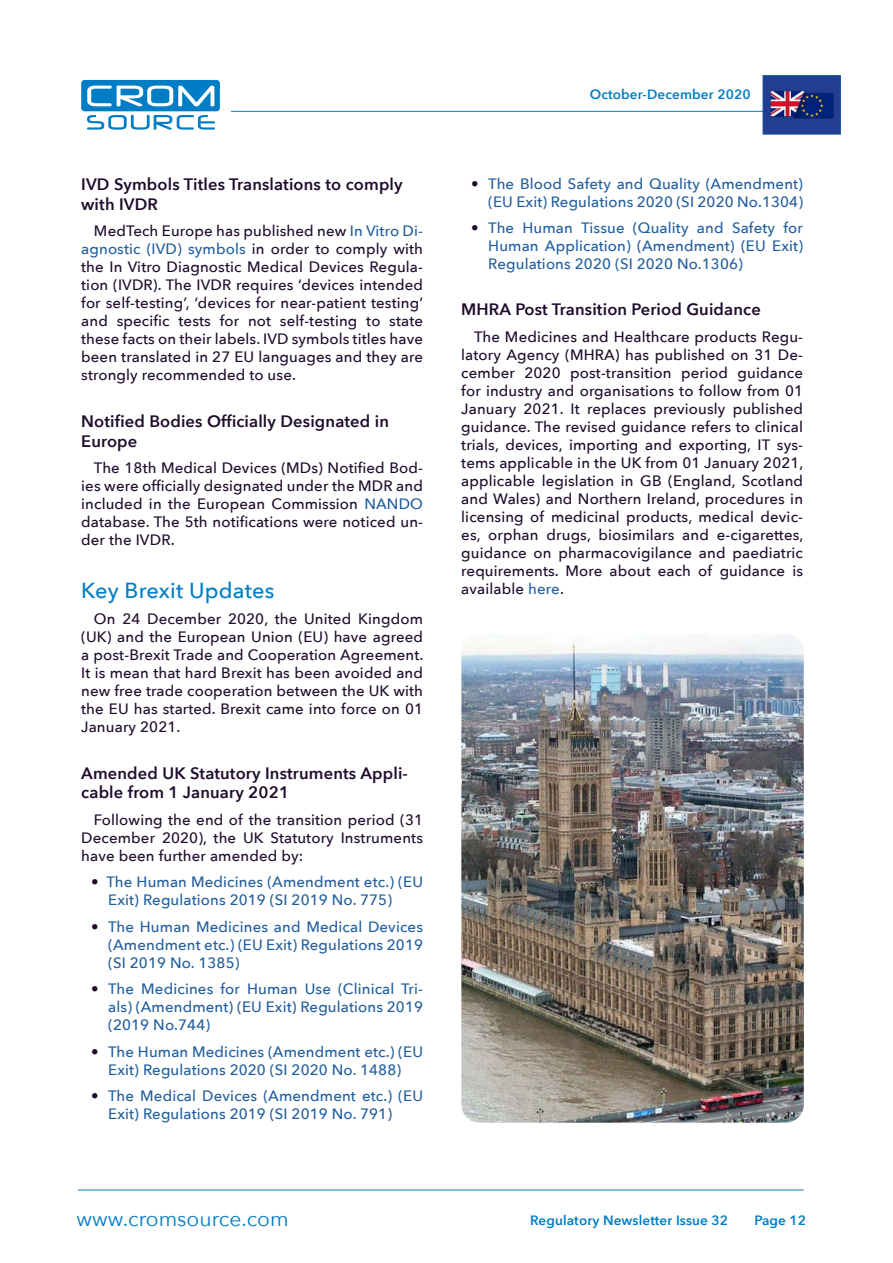
<style>
.page{position:relative;width:893px;height:1263px;background:#fff}
.page>*{position:absolute;margin:0;border:0;box-sizing:border-box;transform-origin:0 0}
.t1{font:500 21.75px "Avenir Next";letter-spacing:.01em;color:#007dc5}
.t2{font:21px "Avenir Next";color:#007dc5}
.t3{font:600 16.5px/19.8px "Avenir Next";letter-spacing:.01em;color:#1f0c2c}
.t4{font:500 15px/18px "Avenir Next";letter-spacing:.01em;color:#1f0c2c}
.t5{font:500 15px/26.5px "Avenir Next";letter-spacing:.01em;color:#215e9e}
.t6{font:600 13.5px "Avenir Next";letter-spacing:.01em;color:#007dc5}
.s1{color:#1f0c2c}
.s2{color:#215e9e}
</style>
<div class="page">
<hr style="left:231px;top:111px;width:573px;height:1px;background:#007dc5">
<div style="left:81px;top:80px;width:139px;height:31px;background:#007dc5;border-radius:3px"></div>
<svg style="left:87px;top:86px;width:127px;height:20px"></svg>
<svg style="left:87px;top:115px;width:128px;height:19px"></svg>
<div style="left:763px;top:75px;width:78px;height:60px;background:#233d90;border:2px solid #174b9b"></div>
<hr style="left:78px;top:1189px;width:726px;height:1px;background:#007dc5">
<img style="left:461px;top:635px;width:343px;height:488px">
<img style="left:770px;top:91px;width:63px;height:28px">
<p class="t3" style="left:81px;top:174px;width:323px">IVD Symbols Titles Translations to comply with IVDR</p>
<p class="t5" style="left:81px;top:235px;width:343px">agnostic (IVD) symbols <span class="s1">in order to comply with</span></p>
<p class="t4" style="left:94px;top:222px;width:331px">MedTech Europe has published new <span class="s2">In Vitro Di-</span></p>
<p class="t4" style="left:81px;top:276px;width:343px">tion (IVDR .) The IVDR requires ‘devices intended</p>
<p class="t4" style="left:81px;top:258px;width:343px">the In Vitro Diagnostic Medical Devices Regula-</p>
<p class="t4" style="left:81px;top:294px;width:343px;text-align:right">for self-testing ‘, ’ devices for near-patient testing‘ state</p>
<p class="t4" style="left:117px;top:312px;width:54px">specific</p>
<p class="t4" style="left:220px;top:312px;width:21px">for</p>
<p class="t4" style="left:280px;top:312px;width:79px">self-testing</p>
<p class="t4" style="left:81px;top:312px;width:343px">and<br>these facts on their labels. IVD symbols titles have been translated in 27 EU languages and they are strongly recommended to use.</p>
<p class="t3" style="left:81px;top:411px;width:309px">Notified Bodies Officially Designated in<br>Europe</p>
<p class="t4" style="left:81px;top:476px;width:343px">ies were officially designated under the MDR and</p>
<p class="t4" style="left:178px;top:312px;width:34px">tests</p>
<p class="t4" style="left:248px;top:312px;width:25px">not</p>
<p class="t4" style="left:366px;top:312px;width:16px">to</p>
<p class="t4" style="left:94px;top:458px;width:331px">The 18th Medical Devices (MDs) Notified Bod-</p>
<p class="t4" style="left:81px;top:494px;width:343px">included in the European Commission <span class="s2">NANDO</span></p>
<p class="t4" style="left:81px;top:530px;width:95px">der the IVDR.</p>
<p class="t4" style="left:81px;top:512px;width:343px">database. The 5th notifications were noticed un-</p>
<h1 class="t1" style="left:81px;top:572px;width:195px">Key Brexit Updates</h1>
<p class="t4" style="left:147px;top:609px;width:75px">December</p>
<p class="t4" style="left:228px;top:609px;width:71px">2020, the</p>
<p class="t4" style="left:304px;top:609px;width:49px">United</p>
<p class="t4" style="left:358px;top:609px;width:66px">Kingdom</p>
<p class="t4" style="left:81px;top:609px;width:344px;text-indent:13px">On<br>(UK) and the European Union (EU) have agreed a post-Brexit Trade and Cooperation Agreement.<br>It is mean that hard Brexit has been avoided and new free trade cooperation between the UK with the EU has started. Brexit came into force on 01<br>January 2021.</p>
<p class="t4" style="left:122px;top:609px;width:19px">24</p>
<p class="t3" style="left:81px;top:762px;width:328px">Amended UK Statutory Instruments Appli-</p>
<p class="t4" style="left:94px;top:810px;width:331px;text-align:right">Following the end of the transition period )31<br>Instruments</p>
<p class="t3" style="left:81px;top:782px;width:209px">cable from 1 January 2021</p>
<p class="t4" style="left:81px;top:828px;width:224px">December<br>have been further amended by:</p>
<p class="t5" style="left:106px;top:868px;width:318px">The Human Medicines (Amendment etc.) (EU</p>
<p class="t4" style="left:162px;top:828px;width:76px">2020 ,) the</p>
<p class="t4" style="left:243px;top:828px;width:92px">UK Statutory</p>
<p class="t4" style="left:91px;top:873px;width:9px">•</p>
<p class="t4" style="left:91px;top:917px;width:9px">•</p>
<p class="t4" style="left:91px;top:980px;width:9px">•</p>
<p class="t4" style="left:91px;top:1042px;width:9px">•</p>
<p class="t4" style="left:91px;top:1087px;width:9px">•</p>
<p class="t5" style="left:108px;top:886px;width:316px">Exit) Regulations 2019 (SI 2019 No. 775(<br>The Human Medicines and Medical Devices</p>
<p class="t5" style="left:108px;top:935px;width:316px;line-height:18px">(Amendment etc.) (EU Exit) Regulations 2019 (SI 2019 No. 1385(</p>
<p class="t5" style="left:108px;top:993px;width:316px">als) (Amendment) (EU Exit) Regulations 2019</p>
<p class="t5" style="left:220px;top:975px;width:21px">for</p>
<p class="t5" style="left:108px;top:975px;width:27px">The</p>
<p class="t5" style="left:141px;top:975px;width:74px">Medicines</p>
<p class="t5" style="left:338px;top:975px;width:58px">(Clinical</p>
<p class="t5" style="left:247px;top:975px;width:52px">Human</p>
<p class="t5" style="left:305px;top:975px;width:28px">Use</p>
<p class="t5" style="left:401px;top:975px;width:23px">Tri-</p>
<p class="t5" style="left:108px;top:1011px;width:316px">(2019 No.744(<br>The Human Medicines (Amendment etc.) (EU</p>
<p class="t5" style="left:108px;top:1056px;width:316px">Exit) Regulations 2020 (SI 2020 No. 1488(<br>The Medical Devices (Amendment etc.) (EU</p>
<p class="t5" style="left:108px;top:1100px;width:285px">Exit) Regulations 2019 (SI 2019 No. 791(</p>
<h2 class="t2" style="left:77px;top:1201px;width:214px">www.cromsource.com</h2>
<p class="t6" style="left:590px;top:83px;width:162px">October-December 2020</p>
<p class="t4" style="left:471px;top:174px;width:9px">•</p>
<p class="t4" style="left:471px;top:218px;width:9px">•</p>
<p class="t5" style="left:488px;top:170px;width:316px">The Blood Safety and Quality (Amendment(</p>
<p class="t5" style="left:488px;top:188px;width:316px;text-align:right">(EU Exit) Regulations 2020 (SI 2020 No.1304( for</p>
<p class="t5" style="left:732px;top:214px;width:45px">Safety</p>
<p class="t5" style="left:488px;top:214px;width:27px">The</p>
<p class="t5" style="left:633px;top:214px;width:57px">(Quality</p>
<p class="t5" style="left:697px;top:214px;width:28px">and</p>
<p class="t5" style="left:523px;top:214px;width:52px">Human</p>
<p class="t5" style="left:581px;top:214px;width:45px">Tissue</p>
<p class="t5" style="left:488px;top:236px;width:316px;line-height:18px">Human Application) (Amendment) (EU Exit(<br>Regulations 2020 (SI 2020 No.1306(</p>
<p class="t3" style="left:461px;top:299px;width:301px">MHRA Post Transition Period Guidance</p>
<p class="t4" style="left:474px;top:327px;width:331px">The Medicines and Healthcare products Regu-</p>
<p class="t4" style="left:461px;top:381px;width:343px;text-align:right">for industry and organisations to follow from 01 published</p>
<p class="t4" style="left:461px;top:345px;width:343px">latory Agency (MHRA) has published on 31 De-</p>
<p class="t4" style="left:461px;top:363px;width:55px">cember</p>
<p class="t4" style="left:681px;top:363px;width:48px">period</p>
<p class="t4" style="left:737px;top:363px;width:67px">guidance</p>
<p class="t4" style="left:524px;top:363px;width:38px">2020</p>
<p class="t4" style="left:570px;top:363px;width:103px">post-transition</p>
<p class="t4" style="left:587px;top:399px;width:61px">replaces</p>
<p class="t4" style="left:653px;top:399px;width:74px">previously</p>
<p class="t4" style="left:523px;top:399px;width:42px">2021.</p>
<p class="t4" style="left:461px;top:399px;width:343px">January<br>guidance. The revised guidance refers to clinical</p>
<p class="t4" style="left:461px;top:453px;width:344px">tems applicable in the UK from 01 January 2021,</p>
<p class="t4" style="left:571px;top:399px;width:11px">It</p>
<p class="t4" style="left:461px;top:435px;width:179px">trials, devices, importing</p>
<p class="t4" style="left:461px;top:471px;width:343px">applicable legislation in GB (England, Scotland and Wales) and Northern Ireland, procedures in</p>
<p class="t4" style="left:717px;top:525px;width:88px">-e cigarettes,</p>
<p class="t4" style="left:645px;top:435px;width:28px">and</p>
<p class="t4" style="left:679px;top:435px;width:126px">exporting, IT sys-</p>
<p class="t4" style="left:461px;top:507px;width:84px">licensing of</p>
<p class="t4" style="left:551px;top:507px;width:253px">medicinal products, medical devic-</p>
<p class="t4" style="left:488px;top:525px;width:52px">orphan</p>
<p class="t4" style="left:546px;top:525px;width:46px">drugs,</p>
<p class="t4" style="left:598px;top:525px;width:77px">biosimilars</p>
<p class="t4" style="left:682px;top:525px;width:28px">and</p>
<p class="t4" style="left:461px;top:525px;width:21px">es,</p>
<p class="t4" style="left:461px;top:543px;width:67px">guidance</p>
<p class="t4" style="left:534px;top:543px;width:20px">on</p>
<p class="t4" style="left:558px;top:543px;width:135px">pharmacovigilance</p>
<p class="t4" style="left:699px;top:543px;width:28px">and</p>
<p class="t4" style="left:732px;top:543px;width:72px">paediatric</p>
<p class="t4" style="left:461px;top:561px;width:143px">requirements. More available <span class="s2">here</span>.</p>
<p class="t4" style="left:610px;top:561px;width:43px">about</p>
<p class="t4" style="left:658px;top:561px;width:35px">each</p>
<p class="t4" style="left:698px;top:561px;width:15px">of</p>
<p class="t4" style="left:720px;top:561px;width:67px">guidance</p>
<p class="t4" style="left:792px;top:561px;width:12px">is</p>
<p class="t6" style="left:530px;top:1209px;width:200px">Regulatory Newsletter Issue 32</p>
<p class="t6" style="left:754px;top:1208px;width:53px">Page 12</p>
</div>
